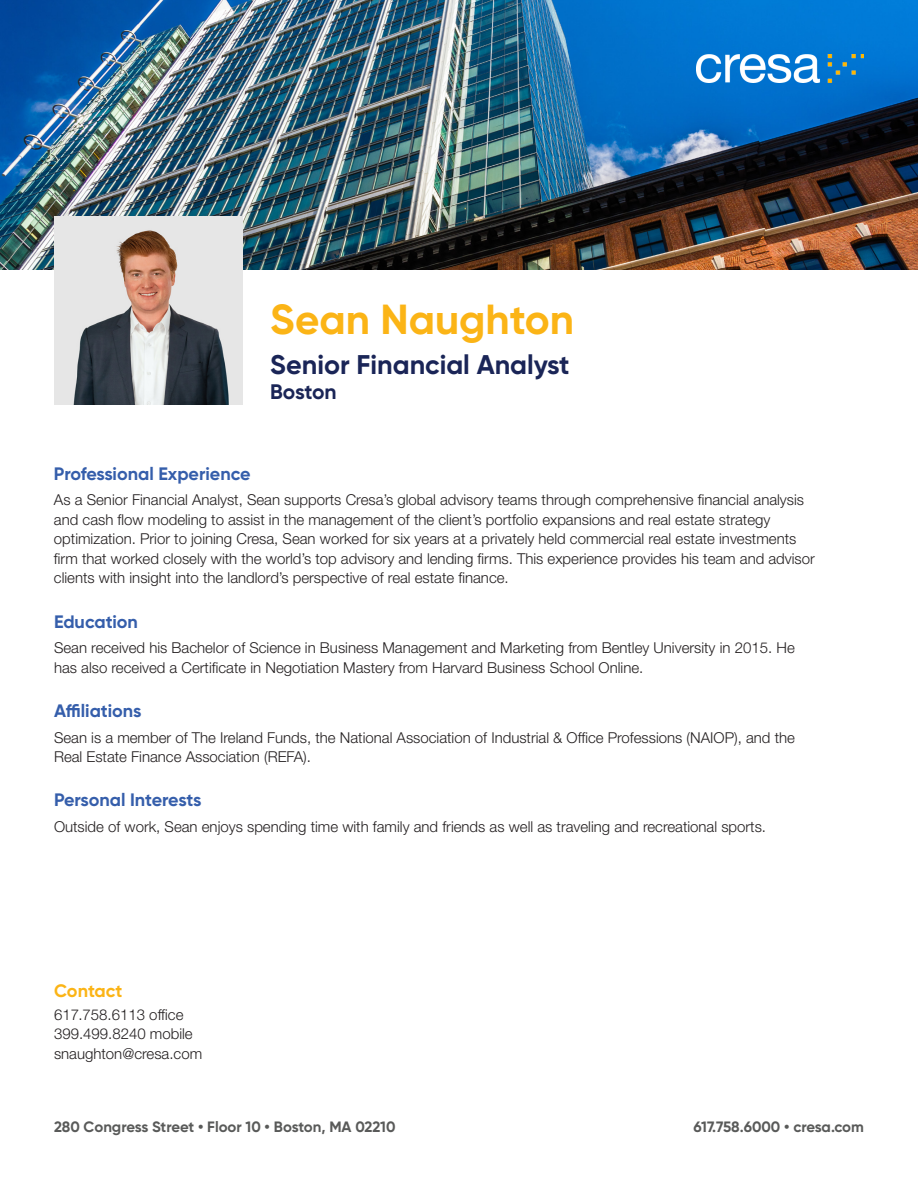
<style>
.page{position:relative;width:918px;height:1188px;background:#fff}
.page>*{position:absolute;margin:0;border:0;box-sizing:border-box;transform-origin:0 0}
.Name{font:700 42px "Gilroy";color:#fbb416}
.t1{font:700 27px "Gilroy";color:#1a2557}
.Office{font:700 21px "Gilroy";letter-spacing:-.01em;color:#1a2557}
.Header-V{font:700 18px "Gilroy";color:#355eab}
.t2{font:700 18px "Gilroy";color:#fbb416}
.Body{font:300 15px/19.5px "Helvetica Neue LT Std";color:#231f20}
.t3{font:700 15px "Gilroy";color:#595a59}
</style>
<div class="page">
<img style="left:0;top:0;width:918px;height:270px">
<img style="left:697px;top:54px;width:167px;height:29px">
<img style="left:54px;top:216px;width:189px;height:189px">
<p class="Name" style="left:270px;top:293px;width:306px">Sean Naughton</p>
<p class="t1" style="left:270px;top:348px;width:301px">Senior Financial Analyst</p>
<p class="Office" style="left:270px;top:379px;width:68px">Boston</p>
<p class="Header-V" style="left:54px;top:462px;width:198px">Professional Experience</p>
<p class="Body" style="left:54px;top:490px;width:762px">As a Senior Financial Analyst, Sean supports Cresa’s global advisory teams through comprehensive financial analysis and cash flow modeling to assist in the management of the client’s portfolio expansions and real estate strategy optimization. Prior to joining Cresa, Sean worked for six years at a privately held commercial real estate investments firm that worked closely with the world’s top advisory and lending firms. This experience provides his team and advisor clients with insight into the landlord’s perspective of real estate finance.</p>
<p class="Header-V" style="left:54px;top:610px;width:86px">Education</p>
<p class="Body" style="left:54px;top:638px;width:742px">Sean received his Bachelor of Science in Business Management and Marketing from Bentley University in 2015. He has also received a Certificate in Negotiation Mastery from Harvard Business School Online.</p>
<p class="Header-V" style="left:54px;top:700px;width:89px">Affiliations</p>
<p class="Body" style="left:54px;top:727px;width:743px">Sean is a member of The Ireland Funds, the National Association of Industrial &amp; Office Professions (NAIOP), and the<br>Real Estate Finance Association (REFA).</p>
<p class="Header-V" style="left:54px;top:789px;width:149px">Personal Interests</p>
<p class="Body" style="left:54px;top:817px;width:714px">Outside of work, Sean enjoys spending time with family and friends as well as traveling and recreational sports.</p>
<p class="t2" style="left:54px;top:980px;width:70px">Contact</p>
<p class="Body" style="left:54px;top:1005px;width:131px">617.758.6113 office</p>
<p class="Body" style="left:54px;top:1024px;width:140px">399.499.8240 mobile</p>
<p class="Body" style="left:54px;top:1044px;width:150px">snaughton@cresa.com</p>
<p class="t3" style="left:54px;top:1118px;width:343px">280 Congress Street • Floor 10 • Boston, MA 02210</p>
<p class="t3" style="left:694px;top:1118px;width:172px">617.758.6000 • cresa.com</p>
</div>
